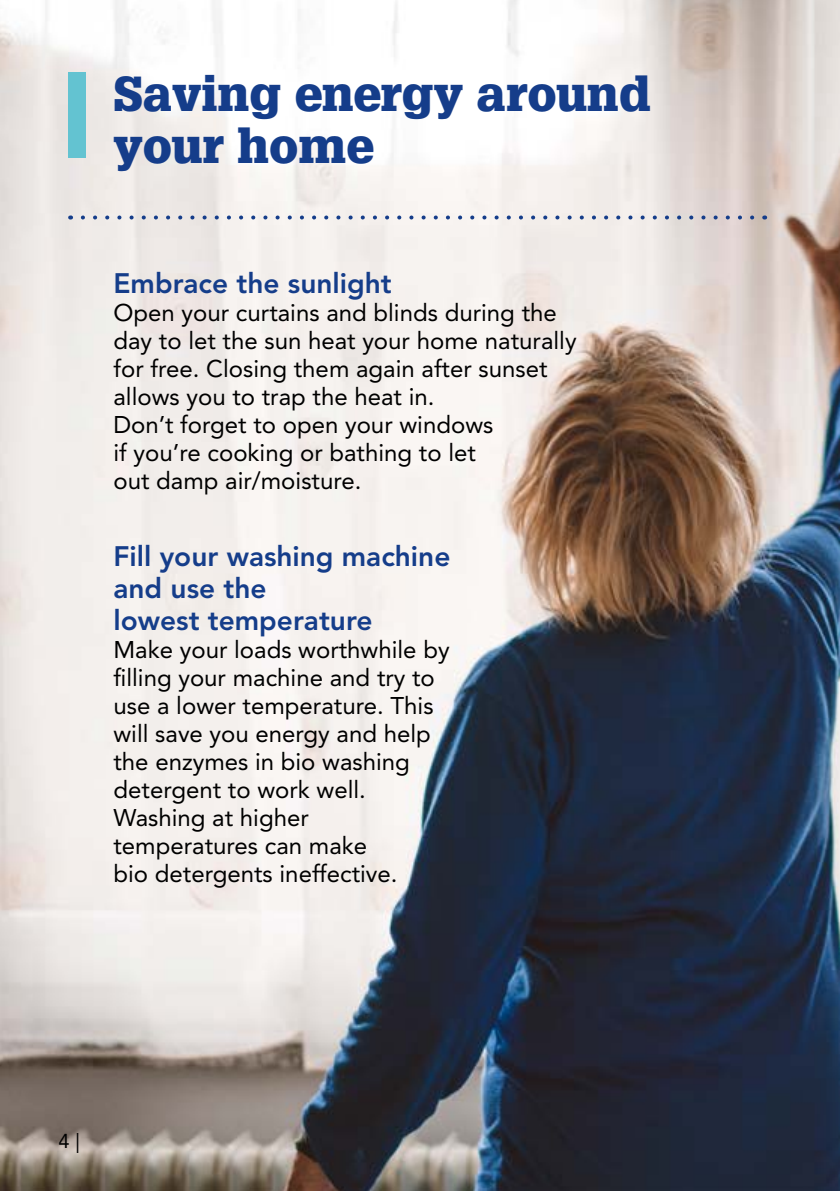
<style>
.page{position:relative;width:840px;height:1191px;background:#fff}
.page>*{position:absolute;margin:0;border:0;box-sizing:border-box;transform-origin:0 0}
.t1{font:900 48px/52px "Glypha LT Std";color:#153d8a}
.t2{font:800 28px "Avenir LT Std";color:#153d8a}
.t3{font:24px "Avenir LT Std";color:#000}
.t4{font:20px "Avenir LT Std";color:#000}
</style>
<div class="page">
<img style="left:0;top:0;width:839px;height:1191px">
<div style="left:68px;top:72px;width:17px;height:85px;background:#63c3d1"></div>
<svg style="left:70px;top:215px;width:681px;height:4px"></svg>
<p class="t1" style="left:113px;top:68px;width:538px">Saving energy around your home</p>
<p class="t2" style="left:113px;top:267px;width:279px">Embrace the sunlight</p>
<p class="t3" style="left:113px;top:299px;width:444px">Open your curtains and blinds during the</p>
<p class="t3" style="left:113px;top:327px;width:464px">day to let the sun heat your home naturally</p>
<p class="t3" style="left:113px;top:355px;width:435px">for free. Closing them again after sunset</p>
<p class="t3" style="left:113px;top:383px;width:322px">allows you to trap the heat in.</p>
<p class="t3" style="left:113px;top:411px;width:381px">Don’t forget to open your windows</p>
<p class="t3" style="left:113px;top:439px;width:364px">if you’re cooking or bathing to let</p>
<p class="t3" style="left:113px;top:467px;width:249px">out damp air/moisture.</p>
<p class="t2" style="left:113px;top:539px;width:338px">Fill your washing machine</p>
<p class="t2" style="left:113px;top:571px;width:154px">and use the</p>
<p class="t2" style="left:113px;top:603px;width:260px">lowest temperature</p>
<p class="t3" style="left:113px;top:635px;width:337px">Make your loads worthwhile by</p>
<p class="t3" style="left:113px;top:663px;width:323px">filling your machine and try to</p>
<p class="t3" style="left:113px;top:691px;width:321px">use a lower temperature. This</p>
<p class="t3" style="left:113px;top:719px;width:319px">will save you energy and help</p>
<p class="t3" style="left:113px;top:747px;width:298px">the enzymes in bio washing</p>
<p class="t3" style="left:113px;top:775px;width:254px">detergent to work well.</p>
<p class="t3" style="left:113px;top:803px;width:197px">Washing at higher</p>
<p class="t3" style="left:113px;top:831px;width:255px">temperatures can make</p>
<p class="t3" style="left:113px;top:859px;width:285px">bio detergents ineffective.</p>
<p class="t4" style="left:59px;top:1129px;width:23px">4 |</p>
</div>
